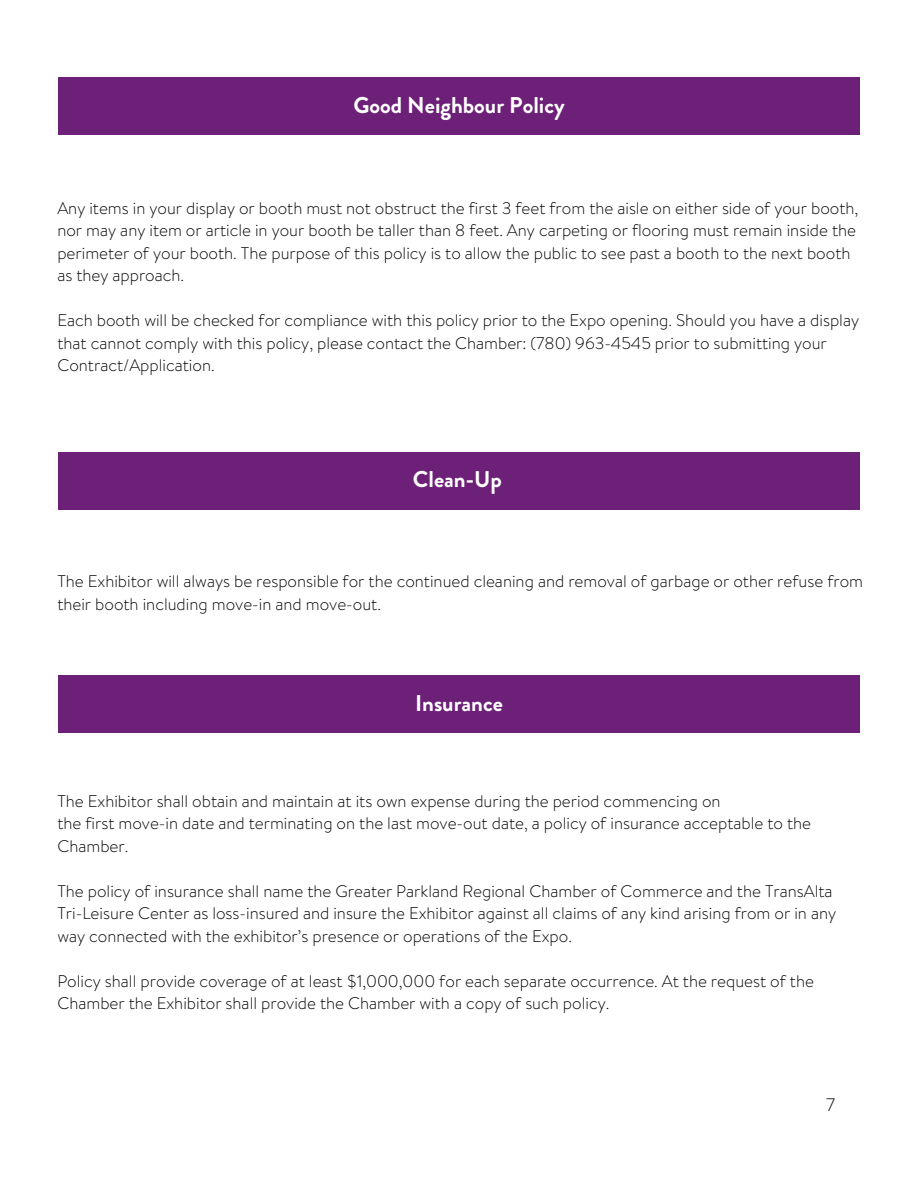
<style>
.page{position:relative;width:918px;height:1188px;background:#fff}
.page>*{position:absolute;margin:0;border:0;box-sizing:border-box;transform-origin:0 0}
.t1{font:700 22.8px "Brandon Grotesque";color:#fff}
.t2{font:300 18px "Brandon Text";color:#000}
.t3{font:300 16.8px/22.5px "Brandon Text";color:#000}
</style>
<div class="page">
<div style="left:58px;top:78px;width:802px;height:57px;background:#6d2077"></div>
<div style="left:58px;top:453px;width:802px;height:57px;background:#6d2077"></div>
<div style="left:58px;top:676px;width:802px;height:57px;background:#6d2077"></div>
<p class="t1" style="left:353px;top:89px;width:213px">Good Neighbour Policy</p>
<h1 class="t3" style="left:57px;top:197px;width:803px">Any items in your display or booth must not obstruct the first 3 feet from the aisle on either side of your booth, nor may any item or article in your booth be taller than 8 feet. Any carpeting or flooring must remain inside the perimeter of your booth. The purpose of this policy is to allow the public to see past a booth to the next booth as they approach.</h1>
<p class="t3" style="left:57px;top:309px;width:803px">Each booth will be checked for compliance with this policy prior to the Expo opening. Should you have a display that cannot comply with this policy, please contact the Chamber: (780) 963-4545 prior to submitting your<br>Contract/Application.</p>
<p class="t1" style="left:413px;top:463px;width:90px">Clean-Up</p>
<p class="t3" style="left:57px;top:570px;width:807px">The Exhibitor will always be responsible for the continued cleaning and removal of garbage or other refuse from their booth including move-in and move-out.</p>
<h1 class="t1" style="left:415px;top:687px;width:89px">Insurance</h1>
<p class="t3" style="left:57px;top:790px;width:665px">The Exhibitor shall obtain and maintain at its own expense during the period commencing on</p>
<p class="t3" style="left:57px;top:812px;width:755px">the first move-in date and terminating on the last move-out date, a policy of insurance acceptable to the<br>Chamber.</p>
<h1 class="t3" style="left:57px;top:880px;width:780px">The policy of insurance shall name the Greater Parkland Regional Chamber of Commerce and the TransAlta<br>Tri-Leisure Center as loss-insured and insure the Exhibitor against all claims of any kind arising from or in any way connected with the exhibitor’s presence or operations of the Expo.</h1>
<p class="t3" style="left:57px;top:970px;width:758px">Policy shall provide coverage of at least $1,000,000 for each separate occurrence. At the request of the<br>Chamber the Exhibitor shall provide the Chamber with a copy of such policy.</p>
<p class="t2" style="left:826px;top:1092px;width:10px">7</p>
</div>
